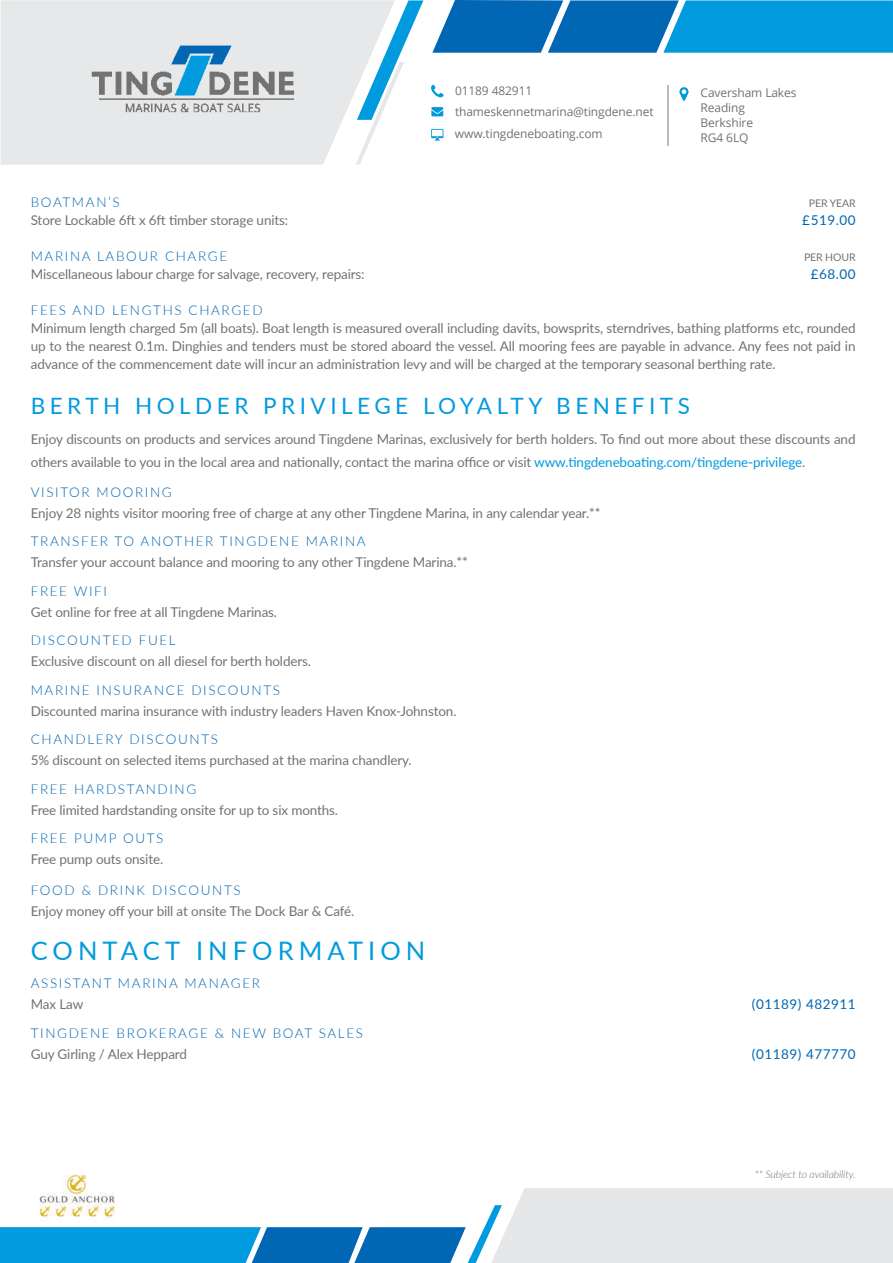
<style>
.page{position:relative;width:893px;height:1263px;background:#fff}
.page>*{position:absolute;margin:0;border:0;box-sizing:border-box;transform-origin:0 0}
.t1{font:25.5px "Lato";letter-spacing:.2em;color:#009bde}
.t2{font:22.5px "Lato";letter-spacing:.2em;color:#009bde}
.t3{font:13.5px/18px "Lato";letter-spacing:-.01em;color:#727271;text-align:justify}
.t4{font:300 13.5px "Lato";letter-spacing:.12em;color:#0166b3}
.t5{font:13.5px "Lato";letter-spacing:.04em;color:#0166b3}
.t6{font:12px/15px "Open Sans";letter-spacing:-.01em;color:#727271}
.t7{font:italic 300 10.5px "Lato";letter-spacing:-.01em;color:#727271}
.t8{font:10.5px "Lato";letter-spacing:-.01em;color:#727271}
.s1{color:#009bde}
</style>
<div class="page">
<img style="left:1px;top:0;width:355px;height:164px">
<svg style="left:679px;top:87px;width:9px;height:14px"></svg>
<hr style="left:667px;top:86px;width:2px;height:60px;background:#bcbdc0">
<svg style="left:431px;top:85px;width:13px;height:12px"></svg>
<svg style="left:431px;top:107px;width:12px;height:9px"></svg>
<svg style="left:432px;top:0;width:461px;height:53px;background:#1189cc"></svg>
<svg style="left:356px;top:0;width:67px;height:165px"></svg>
<svg style="left:0;top:1188px;width:893px;height:75px"></svg>
<svg style="left:431px;top:129px;width:12px;height:12px"></svg>
<img style="left:34px;top:1174px;width:86px;height:47px">
<p class="t6" style="left:455px;top:81px;width:200px;line-height:21.3px">01189 482911 thameskennetmarina@tingdene.net</p>
<p class="t6" style="left:701px;top:86px;width:97px">Caversham Lakes<br>Reading<br>Berkshire</p>
<p class="t6" style="left:455px;top:128px;width:149px">www.tingdeneboating.com</p>
<p class="t6" style="left:701px;top:131px;width:49px">RG4 6LQ</p>
<p class="t4" style="left:31px;top:197px;width:90px">BOATMAN’S</p>
<p class="t8" style="left:809px;top:199px;width:48px">PER YEAR</p>
<p class="t3" style="left:31px;top:210px;width:259px">Store Lockable 6ft x 6ft timber storage units:</p>
<p class="t5" style="left:802px;top:215px;width:55px">£519.00</p>
<p class="t4" style="left:31px;top:251px;width:198px">MARINA LABOUR CHARGE</p>
<p class="t8" style="left:804px;top:253px;width:53px">PER HOUR</p>
<p class="t3" style="left:31px;top:266px;width:335px">Miscellaneous labour charge for salvage, recovery, repairs:</p>
<p class="t5" style="left:811px;top:269px;width:47px">£68.00</p>
<p class="t4" style="left:31px;top:305px;width:233px">FEES AND LENGTHS CHARGED</p>
<p class="t3" style="left:31px;top:318px;width:826px">Minimum length charged 5m (all boats). Boat length is measured overall including davits, bowsprits, sterndrives, bathing platforms etc, rounded up to the nearest 0.1m. Dinghies and tenders must be stored aboard the vessel. All mooring fees are payable in advance. Any fees not paid in advance of the commencement date will incur an administration levy and will be charged at the temporary seasonal berthing rate.</p>
<h2 class="t2" style="left:31px;top:397px;width:661px">BERTH HOLDER PRIVILEGE LOYALTY BENEFITS</h2>
<p class="t3" style="left:31px;top:429px;width:826px;line-height:22.5px">Enjoy discounts on products and services around Tingdene Marinas, exclusively for berth holders. To find out more about these discounts and others available to you in the local area and nationally, contact the marina office or visit <span class="s1">www.tingdeneboating.com/tingdene-privilege</span>.</p>
<p class="t4" style="left:31px;top:487px;width:142px">VISITOR MOORING</p>
<p class="t3" style="left:31px;top:505px;width:571px">Enjoy 28 nights visitor mooring free of charge at any other Tingdene Marina, in any calendar year.**</p>
<p class="t4" style="left:31px;top:536px;width:336px">TRANSFER TO ANOTHER TINGDENE MARINA</p>
<p class="t3" style="left:31px;top:554px;width:439px">Transfer your account balance and mooring to any other Tingdene Marina.**</p>
<p class="t4" style="left:31px;top:586px;width:78px">FREE WIFI</p>
<p class="t3" style="left:31px;top:604px;width:248px">Get online for free at all Tingdene Marinas.</p>
<p class="t4" style="left:31px;top:635px;width:146px">DISCOUNTED FUEL</p>
<p class="t3" style="left:31px;top:653px;width:282px">Exclusive discount on all diesel for berth holders.</p>
<p class="t4" style="left:31px;top:685px;width:251px">MARINE INSURANCE DISCOUNTS</p>
<p class="t3" style="left:31px;top:701px;width:427px">Discounted marina insurance with industry leaders Haven Knox-Johnston.</p>
<p class="t4" style="left:31px;top:734px;width:189px">CHANDLERY DISCOUNTS</p>
<p class="t3" style="left:31px;top:752px;width:382px">5% discount on selected items purchased at the marina chandlery.</p>
<p class="t4" style="left:31px;top:784px;width:167px">FREE HARDSTANDING</p>
<p class="t3" style="left:31px;top:802px;width:309px">Free limited hardstanding onsite for up to six months.</p>
<p class="t4" style="left:31px;top:833px;width:134px">FREE PUMP OUTS</p>
<p class="t3" style="left:31px;top:851px;width:134px">Free pump outs onsite.</p>
<p class="t4" style="left:31px;top:886px;width:211px">FOOD &amp; DRINK DISCOUNTS</p>
<p class="t3" style="left:31px;top:902px;width:325px">Enjoy money off your bill at onsite The Dock Bar &amp; Café.</p>
<h1 class="t1" style="left:31px;top:940px;width:396px">CONTACT INFORMATION</h1>
<p class="t4" style="left:31px;top:979px;width:231px">ASSISTANT MARINA MANAGER</p>
<p class="t3" style="left:31px;top:995px;width:54px">Max Law</p>
<p class="t5" style="left:752px;top:995px;width:105px">(01189) 482911</p>
<p class="t4" style="left:31px;top:1028px;width:334px">TINGDENE BROKERAGE &amp; NEW BOAT SALES</p>
<p class="t3" style="left:31px;top:1044px;width:158px">Guy Girling / Alex Heppard</p>
<p class="t5" style="left:752px;top:1044px;width:105px">(01189) 477770</p>
<p class="t7" style="left:755px;top:1167px;width:102px">** Subject to availability.</p>
</div>
